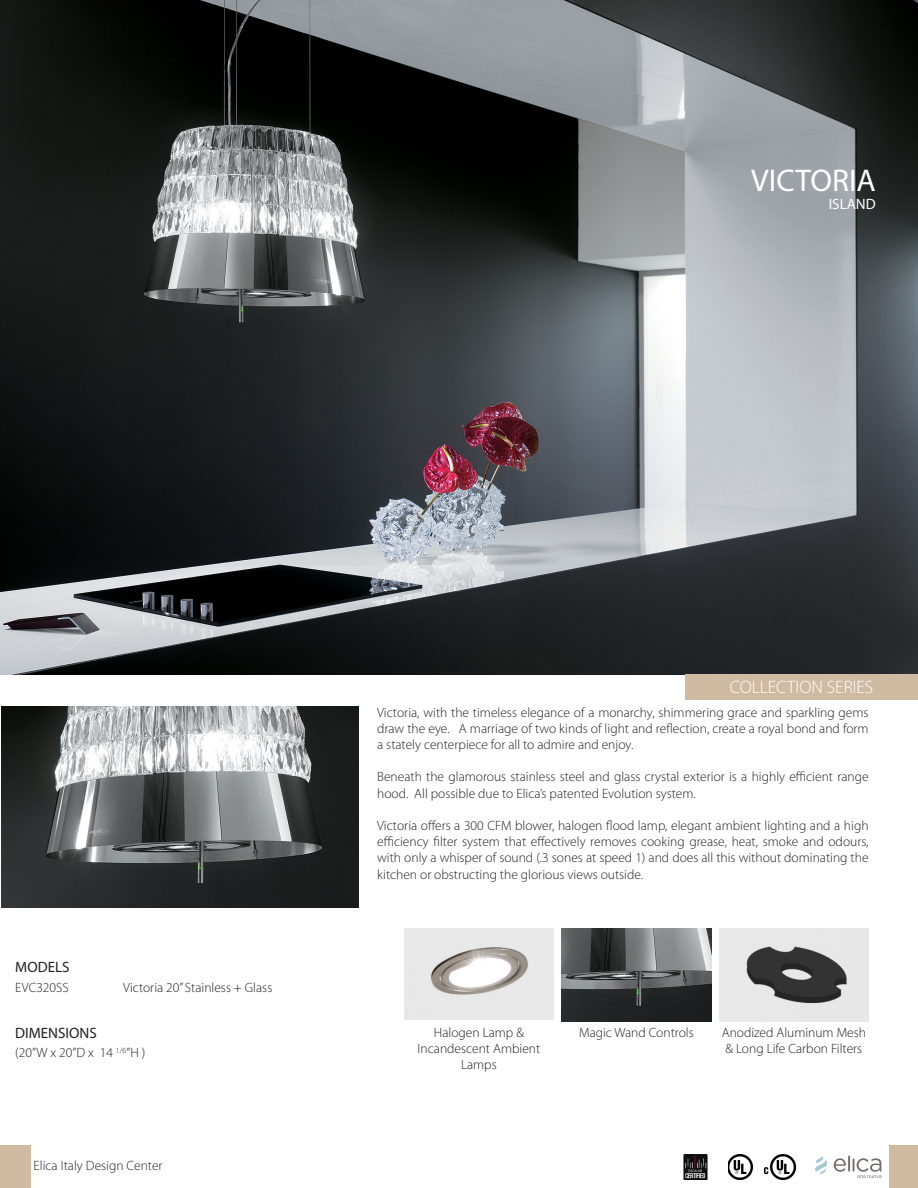
<style>
.page{position:relative;width:918px;height:1188px;background:#fff}
.page>*{position:absolute;margin:0;border:0;box-sizing:border-box;transform-origin:0 0}
.t1{font:31.5px "Myriad Pro";color:#fff}
.t2{font:300 18px "Myriad Pro";color:#fff}
.t3{font:15px "Myriad Pro";color:#231f20}
.t4{font:15px "Myriad Pro";color:#fff}
.t5{font:300 13.5px/16.2px "Myriad Pro";color:#231f20}
</style>
<div class="page">
<img style="left:404px;top:929px;width:150px;height:91px">
<img style="left:719px;top:928px;width:150px;height:93px">
<img style="left:0;top:0;width:918px;height:674px">
<div style="left:685px;top:674px;width:233px;height:25px;background:#d1baa2"></div>
<img style="left:1px;top:706px;width:357px;height:201px">
<img style="left:562px;top:929px;width:149px;height:92px">
<svg style="left:815px;top:1156px;width:12px;height:19px"></svg>
<svg style="left:834px;top:1156px;width:47px;height:22px"></svg>
<div style="left:0;top:1145px;width:31px;height:43px;background:#d1baa2"></div>
<div style="left:890px;top:1146px;width:28px;height:42px;background:#d1baa2"></div>
<img style="left:765px;top:1154px;width:31px;height:26px">
<img style="left:728px;top:1154px;width:24px;height:26px">
<img style="left:683px;top:1154px;width:25px;height:26px">
<p class="t1" style="left:751px;top:161px;width:126px">VICTORIA</p>
<p class="t4" style="left:829px;top:195px;width:49px">ISLAND</p>
<p class="t3" style="left:15px;top:958px;width:56px">MODELS</p>
<p class="t5" style="left:15px;top:979px;width:55px">EVC320SS</p>
<p class="t5" style="left:123px;top:979px;width:151px">Victoria 20” Stainless + Glass</p>
<p class="t3" style="left:15px;top:1023px;width:83px">DIMENSIONS</p>
<p class="t5" style="left:15px;top:1045px;width:132px">(20”W x 20”D x 14 <sup>1/6</sup>”H )</p>
<p class="t5" style="left:34px;top:1158px;width:130px">Elica Italy Design Center</p>
<p class="t2" style="left:730px;top:678px;width:145px">COLLECTION SERIES</p>
<p class="t5" style="left:377px;top:704px;width:493px;text-align:justify">Victoria, with the timeless elegance of a monarchy, shimmering grace and sparkling gems draw the eye. A marriage of two kinds of light and reflection, create a royal bond and form a stately centerpiece for all to admire and enjoy.</p>
<p class="t5" style="left:377px;top:769px;width:493px">Beneath the glamorous stainless steel and glass crystal exterior is a highly efficient range hood. All possible due to Elica’s patented Evolution system.</p>
<p class="t5" style="left:377px;top:818px;width:493px;text-align:justify">Victoria offers a 300 CFM blower, halogen flood lamp, elegant ambient lighting and a high efficiency filter system that effectively removes cooking grease, heat, smoke and odours, with only a whisper of sound (.3 sones at speed 1) and does all this without dominating the kitchen or obstructing the glorious views outside.</p>
<p class="t5" style="left:434px;top:1024px;width:91px">Halogen Lamp &amp;</p>
<p class="t5" style="left:418px;top:1041px;width:124px;text-align:center">Incandescent Ambient<br>Lamps</p>
<p class="t5" style="left:579px;top:1024px;width:116px">Magic Wand Controls</p>
<p class="t5" style="left:722px;top:1024px;width:146px">Anodized Aluminum Mesh &amp; Long Life Carbon Filters</p>
</div>
